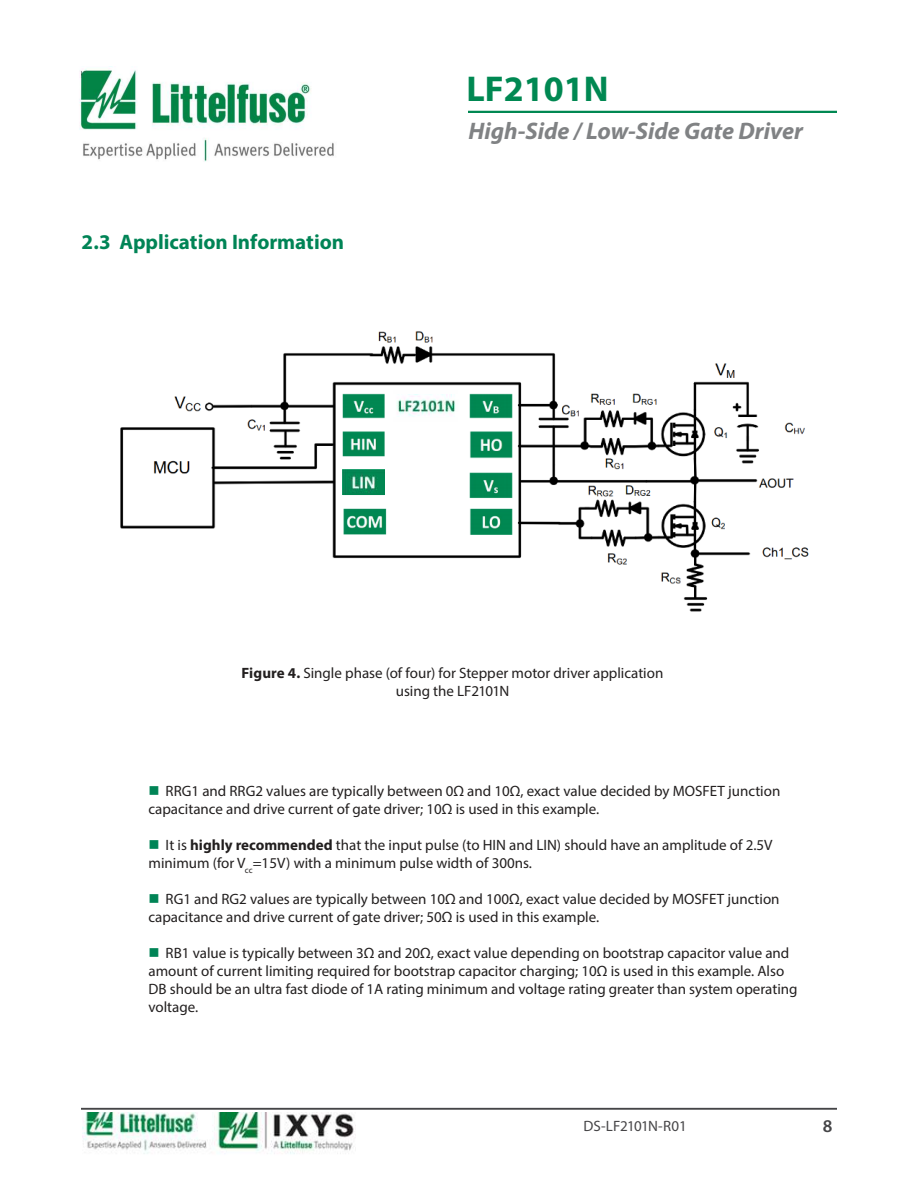
<style>
.page{position:relative;width:918px;height:1188px;background:#fff}
.page>*{position:absolute;margin:0;border:0;box-sizing:border-box;transform-origin:0 0}
.t1{font:700 36px "Myriad Pro";color:#008852}
.t2{font:italic 700 24px "Myriad Pro";color:#808284}
.t3{font:700 21px "Myriad Pro";color:#008456}
.t4{font:600 18px "Myriad Pro";color:#454547}
.t5{font:15px/18px "Myriad Pro";color:#221f1f}
.t6{font:15px "Myriad Pro";letter-spacing:-.01em;color:#464547}
.s1{font-weight:700}
.s2{color:#008456}
</style>
<div class="page">
<img style="left:79px;top:69px;width:255px;height:93px">
<hr style="left:468px;top:111px;width:369px;height:2px;background:#008852">
<hr style="left:81px;top:1108px;width:756px;height:2px;background:#454547">
<img style="left:82px;top:1112px;width:274px;height:42px">
<img style="left:120px;top:331px;width:689px;height:281px">
<img style="left:343px;top:469px;width:41px;height:26px">
<img style="left:385px;top:394px;width:82px;height:23px">
<h3 class="t3" style="left:82px;top:234px;width:264px">2.3 Application Information</h3>
<h1 class="t1" style="left:466px;top:67px;width:144px">LF2101N</h1>
<h2 class="t2" style="left:468px;top:122px;width:336px">High-Side / Low-Side Gate Driver</h2>
<p class="t5" style="left:242px;top:665px;width:423px;text-align:center"><span class="s1">Figure 4.</span> Single phase (of four) for Stepper motor driver application using the LF2101N</p>
<p class="t5" style="left:148px;top:784px;width:633px"><span class="s2">■</span> RRG1 and RRG2 values are typically between 0Ω and 10Ω, exact value decided by MOSFET junction capacitance and drive current of gate driver; 10Ω is used in this example.</p>
<p class="t5" style="left:148px;top:838px;width:626px"><span class="s2">■</span> It is <span class="s1">highly recommended</span> that the input pulse (to HIN and LIN) should have an amplitude of 2.5V minimum (for V<sub>cc</sub>=15V) with a minimum pulse width of 300ns.</p>
<p class="t5" style="left:148px;top:892px;width:633px"><span class="s2">■</span> RG1 and RG2 values are typically between 10Ω and 100Ω, exact value decided by MOSFET junction capacitance and drive current of gate driver; 50Ω is used in this example.</p>
<p class="t5" style="left:148px;top:946px;width:651px"><span class="s2">■</span> RB1 value is typically between 3Ω and 20Ω, exact value depending on bootstrap capacitor value and amount of current limiting required for bootstrap capacitor charging; 10Ω is used in this example. Also DB should be an ultra fast diode of 1A rating minimum and voltage rating greater than system operating voltage.</p>
<p class="t6" style="left:584px;top:1117px;width:105px">DS-LF2101N-R01</p>
<p class="t4" style="left:823px;top:1119px;width:11px">8</p>
</div>
